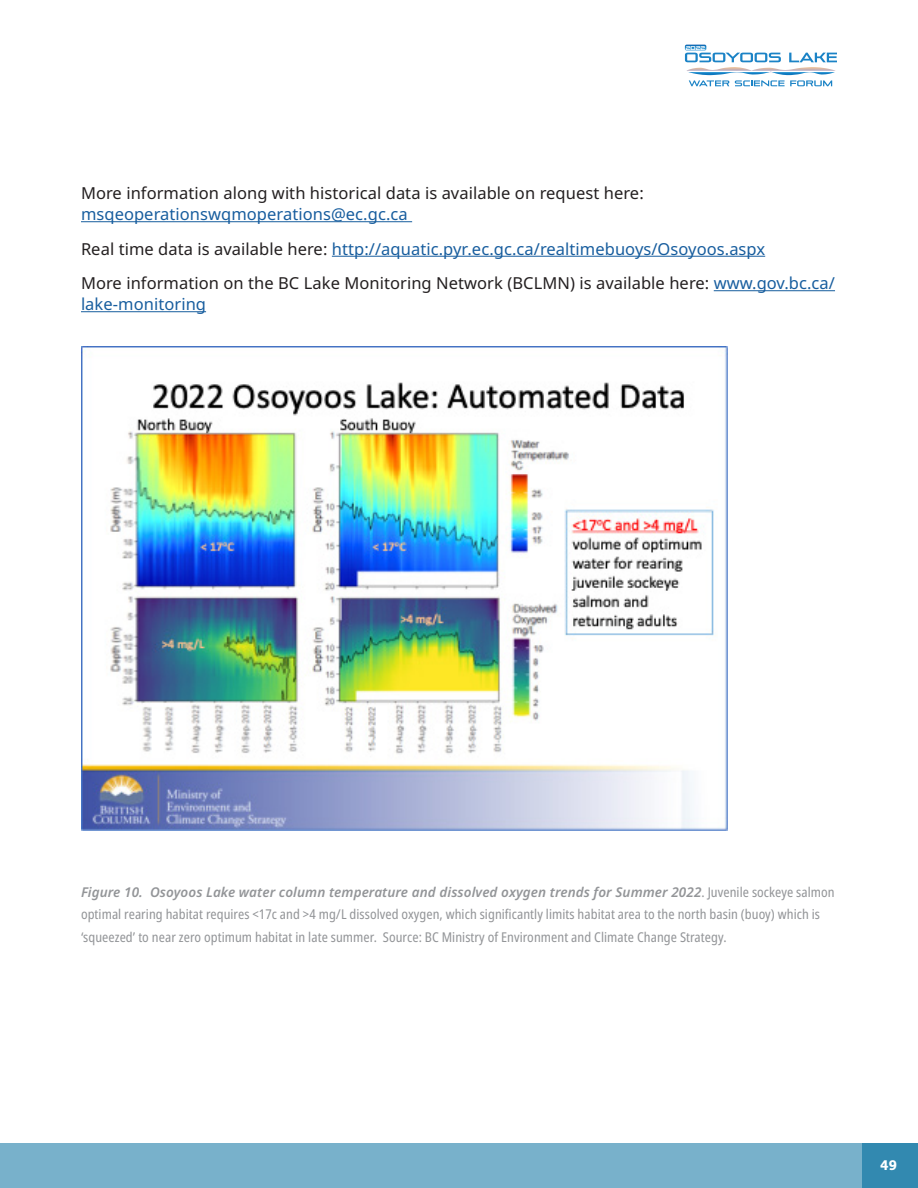
<style>
.page{position:relative;width:918px;height:1188px;background:#fff}
.page>*{position:absolute;margin:0;border:0;box-sizing:border-box;transform-origin:0 0}
.t1{font:16.5px/21px "Noto Sans";letter-spacing:.005em;color:#231f20}
.t2{font:16.5px "Noto Sans";letter-spacing:.005em;color:#175d9e}
.Figure{font:condensed 13.5px/22.5px "Noto Sans";letter-spacing:.005em;color:#939598}
.t3{font:700 13.5px "Informa Pro";color:#fff}
.t4{font:700 5.7px "Pirulen Rg";color:#fff}
.s1{color:#175d9e}
.s2{color:#231f20}
.s3{font-weight:600;font-style:italic;font-stretch:normal}
</style>
<div class="page">
<svg style="left:685px;top:45px;width:152px;height:41px"></svg>
<div style="left:0;top:1143px;width:918px;height:45px;background:#78b1cb"></div>
<div style="left:862px;top:1143px;width:56px;height:45px;background:#3289b0"></div>
<hr style="left:81px;top:221px;width:331px;height:1px;background:#175d9e">
<hr style="left:332px;top:256px;width:433px;height:1px;background:#175d9e">
<hr style="left:714px;top:290px;width:121px;height:1px;background:#175d9e">
<hr style="left:81px;top:311px;width:125px;height:1px;background:#175d9e">
<img style="left:81px;top:346px;width:646px;height:485px">
<p class="t4" style="left:686px;top:44px;width:21px">2022</p>
<p class="t1" style="left:81px;top:183px;width:564px">More information along with historical data is available on request here: <span class="s1">msqeoperationswqmoperations@ec.gc.ca</span></p>
<p class="t2" style="left:81px;top:237px;width:686px"><span class="s2">Real time data is available here:</span> http://aquatic.pyr.ec.gc.ca/realtimebuoys/Osoyoos.aspx</p>
<p class="t1" style="left:81px;top:273px;width:756px">More information on the BC Lake Monitoring Network (BCLMN) is available here: <span class="s1">www.gov.bc.ca/ lake-monitoring</span></p>
<p class="Figure" style="left:81px;top:881px;width:755px"><span class="s3">Figure 10. Osoyoos Lake water column temperature and dissolved oxygen trends for Summer 2022</span>. Juvenile sockeye salmon optimal rearing habitat requires &lt;17c and &gt;4 mg/L dissolved oxygen, which significantly limits habitat area to the north basin (buoy) which is ‘squeezed’ to near zero optimum habitat in late summer. Source: BC Ministry of Environment and Climate Change Strategy.</p>
<p class="t3" style="left:880px;top:1156px;width:18px">49</p>
</div>
